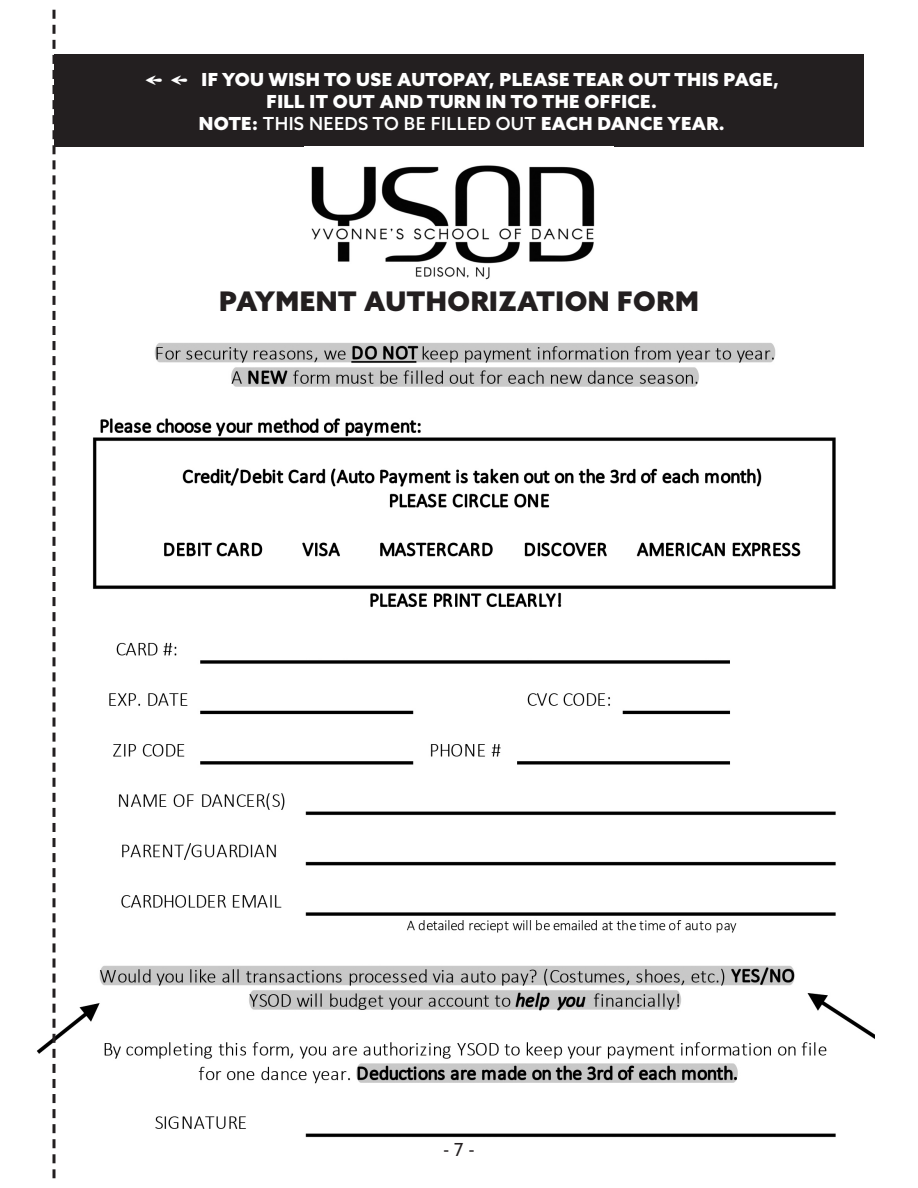
<style>
.page{position:relative;width:918px;height:1188px;background:#fff}
.page>*{position:absolute;margin:0;border:0;box-sizing:border-box;transform-origin:0 0}
.t1{font:900 27px "Azo Sans";letter-spacing:.02em;color:#231f20}
.t2{font:900 18px "Azo Sans";letter-spacing:.02em;color:#fff}
.t3{font:500 18px "Azo Sans";letter-spacing:.02em;color:#fff}
.t4{font:18px "Azo Sans";color:#231f20}
.s1{font-weight:900}
</style>
<div class="page">
<img style="left:37px;top:343px;width:838px;height:795px">
<div style="left:54px;top:54px;width:810px;height:93px;background:#231f20"></div>
<img style="left:311px;top:165px;width:284px;height:115px">
<svg style="left:52px;top:10px;width:4px;height:1168px"></svg>
<p class="t2" style="left:202px;top:68px;width:579px">IF YOU WISH TO USE AUTOPAY, PLEASE TEAR OUT THIS PAGE,</p>
<p class="t2" style="left:267px;top:89px;width:392px">FILL IT OUT AND TURN IN TO THE OFFICE.</p>
<p class="t3" style="left:199px;top:111px;width:527px"><span class="s1">NOTE:</span> THIS NEEDS TO BE FILLED OUT <span class="s1">EACH DANCE YEAR.</span></p>
<p class="t1" style="left:219px;top:283px;width:481px">PAYMENT AUTHORIZATION FORM</p>
<p class="t4" style="left:443px;top:1138px;width:33px">- 7 -</p>
</div>
